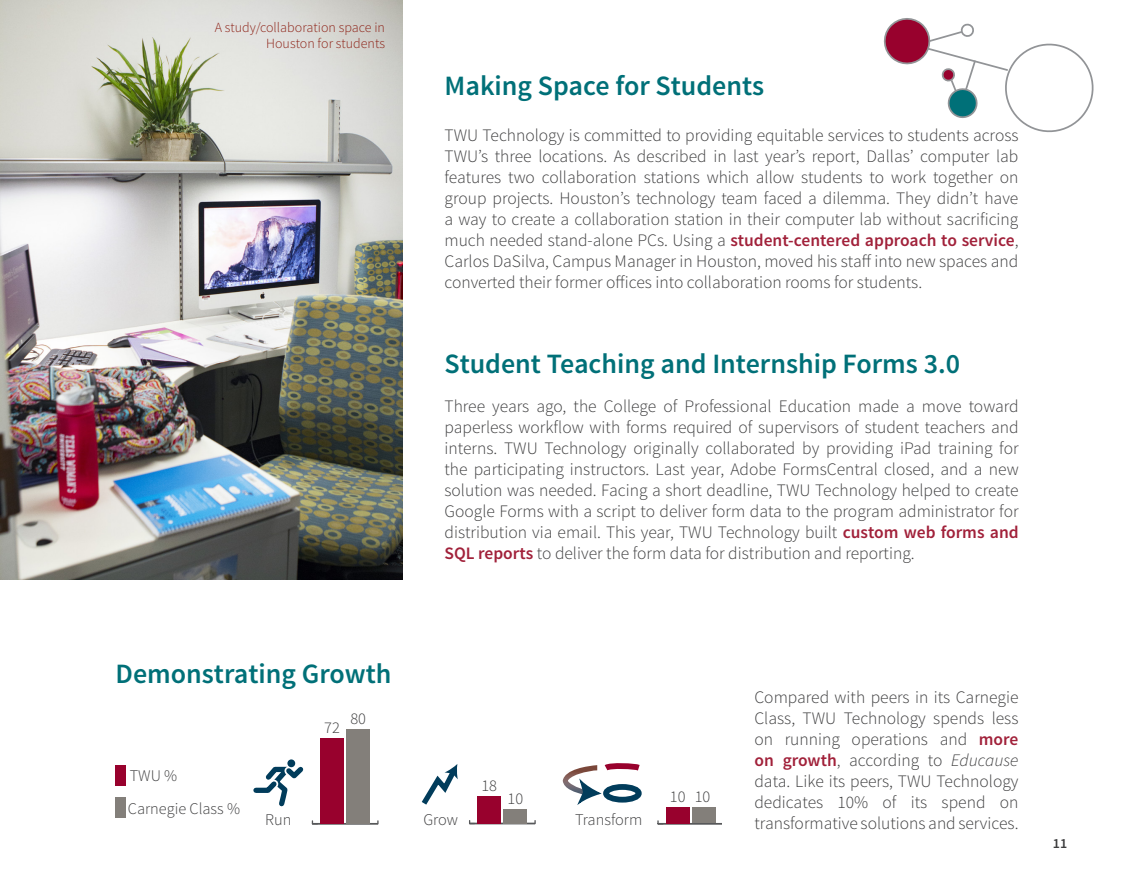
<style>
.page{position:relative;width:1134px;height:882px;background:#fff}
.page>*{position:absolute;margin:0;border:0;box-sizing:border-box;transform-origin:0 0}
.t1{font:600 28px "Source Sans Pro";color:#007078}
.t2{font:300 17.5px/21px "Source Sans Pro";color:#3e3e3f;text-align:justify}
.t3{font:300 16.28px/32.4px "Source Sans Pro";color:#3e3e3f}
.t4{font:300 14px/16.8px "Source Sans Pro";color:#8e2419;text-align:right}
.t5{font:600 14px "Source Sans Pro";color:#3e3e3f}
.s1{font-weight:600;color:#a1213a}
.s2{font-style:italic}
</style>
<div class="page">
<div style="left:116px;top:797px;width:10px;height:20px;background:#837f7a"></div>
<div style="left:116px;top:765px;width:10px;height:21px;background:#98012d"></div>
<img style="left:0;top:0;width:403px;height:579px">
<svg style="left:253px;top:760px;width:51px;height:47px"></svg>
<div style="left:287px;top:759px;width:8px;height:8px;background:#013c5b;border-radius:50%"></div>
<hr style="left:312px;top:823px;width:66px;height:2px;background:#57585a">
<div style="left:346px;top:729px;width:24px;height:95px;background:#837f7a"></div>
<div style="left:320px;top:738px;width:24px;height:86px;background:#98012d"></div>
<svg style="left:421px;top:764px;width:37px;height:41px"></svg>
<hr style="left:470px;top:823px;width:65px;height:1px;background:#57585a">
<div style="left:504px;top:809px;width:23px;height:15px;background:#837f7a"></div>
<div style="left:477px;top:796px;width:24px;height:28px;background:#98012d"></div>
<svg style="left:563px;top:765px;width:79px;height:40px"></svg>
<hr style="left:658px;top:823px;width:63px;height:2px;background:#57585a">
<div style="left:692px;top:807px;width:24px;height:16px;background:#837f7a"></div>
<div style="left:666px;top:807px;width:23px;height:17px;background:#98012d"></div>
<svg style="left:883px;top:18px;width:211px;height:115px"></svg>
<p class="t4" style="left:215px;top:19px;width:172px">A study/collaboration space in<br>Houston for students</p>
<p class="t1" style="left:444px;top:68px;width:321px">Making Space for Students</p>
<p class="t2" style="left:444px;top:125px;width:576px">TWU Technology is committed to providing equitable services to students across TWU’s three locations. As described in last year’s report, Dallas’ computer lab features two collaboration stations which allow students to work together on group projects. Houston’s technology team faced a dilemma. They didn’t have a way to create a collaboration station in their computer lab without sacrificing much needed stand-alone PCs. Using a <span class="s1">student-centered approach to service</span>, Carlos DaSilva, Campus Manager in Houston, moved his staff into new spaces and converted their former offices into collaboration rooms for students.</p>
<p class="t1" style="left:444px;top:346px;width:517px">Student Teaching and Internship Forms 3.0</p>
<p class="t2" style="left:444px;top:396px;width:576px">Three years ago, the College of Professional Education made a move toward paperless workflow with forms required of supervisors of student teachers and interns. TWU Technology originally collaborated by providing iPad training for the participating instructors. Last year, Adobe FormsCentral closed, and a new solution was needed. Facing a short deadline, TWU Technology helped to create Google Forms with a script to deliver form data to the program administrator for distribution via email. This year, TWU Technology built <span class="s1">custom web forms and SQL reports</span> to deliver the form data for distribution and reporting.</p>
<p class="t1" style="left:116px;top:656px;width:277px">Demonstrating Growth</p>
<p class="t3" style="left:350px;top:703px;width:17px">80</p>
<p class="t3" style="left:324px;top:712px;width:17px">72</p>
<p class="t3" style="left:128px;top:760px;width:114px">TWU %<br>Carnegie Class %</p>
<p class="t3" style="left:265px;top:804px;width:28px">Run</p>
<p class="t2" style="left:754px;top:687px;width:266px">Compared with peers in its Carnegie Class, TWU Technology spends less on running operations and <span class="s1">more on growth</span>, according to <span class="s2">Educause </span>data. Like its peers, TWU Technology</p>
<p class="t3" style="left:481px;top:770px;width:17px">18</p>
<p class="t3" style="left:508px;top:783px;width:17px">10</p>
<p class="t3" style="left:670px;top:781px;width:42px">10 10</p>
<p class="t2" style="left:754px;top:792px;width:266px">dedicates 10% of its spend on</p>
<p class="t3" style="left:423px;top:804px;width:36px">Grow</p>
<p class="t3" style="left:575px;top:804px;width:69px">Transform</p>
<p class="t2" style="left:754px;top:813px;width:266px">transformative solutions and services.</p>
<p class="t5" style="left:1053px;top:834px;width:16px">11</p>
</div>
